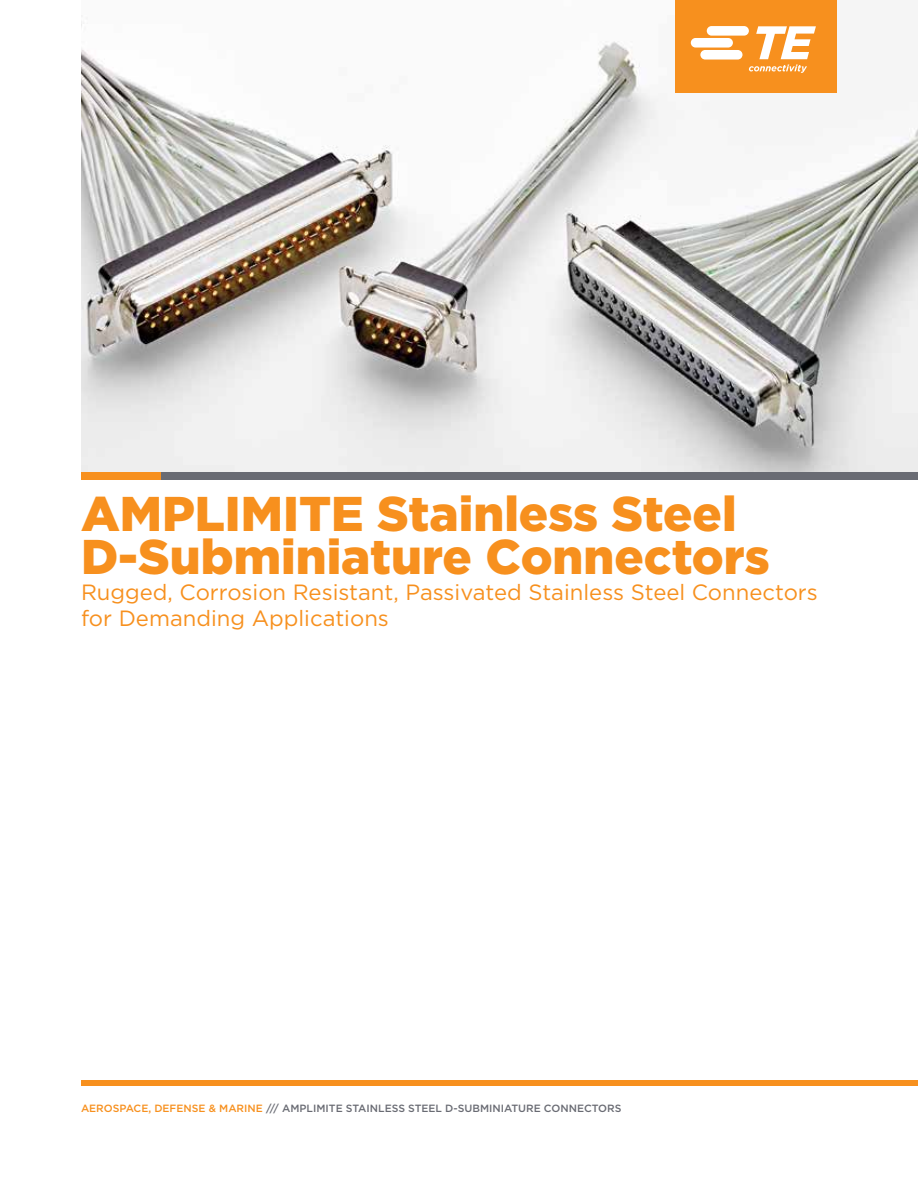
<style>
.page{position:relative;width:918px;height:1188px;background:#fff}
.page>*{position:absolute;margin:0;border:0;box-sizing:border-box;transform-origin:0 0}
.t1{font:900 48.75px/42px "Gotham";color:#f7901e}
.t2{font:22.05px/26.5px "Gotham";color:#f7901e}
.t3{font:500 10.5px "Gotham";color:#696b73}
.s1{color:#f7901e}
</style>
<div class="page">
<img style="left:81px;top:15px;width:837px;height:457px">
<div style="left:675px;top:0;width:162px;height:93px;background:#f7901e"></div>
<svg style="left:691px;top:26px;width:125px;height:47px"></svg>
<div style="left:81px;top:1080px;width:837px;height:6px;background:#f7901e"></div>
<div style="left:160px;top:472px;width:758px;height:8px;background:#696b73"></div>
<div style="left:81px;top:472px;width:79px;height:8px;background:#f7901e"></div>
<h1 class="t1" style="left:81px;top:493px;width:690px">AMPLIMITE Stainless Steel<br>D-Subminiature Connectors</h1>
<p class="t2" style="left:81px;top:578px;width:738px">Rugged, Corrosion Resistant, Passivated Stainless Steel Connectors for Demanding Applications</p>
<p class="t3" style="left:81px;top:1102px;width:542px"><span class="s1">AEROSPACE, DEFENSE &amp; MARINE</span> /// AMPLIMITE STAINLESS STEEL D-SUBMINIATURE CONNECTORS</p>
</div>
